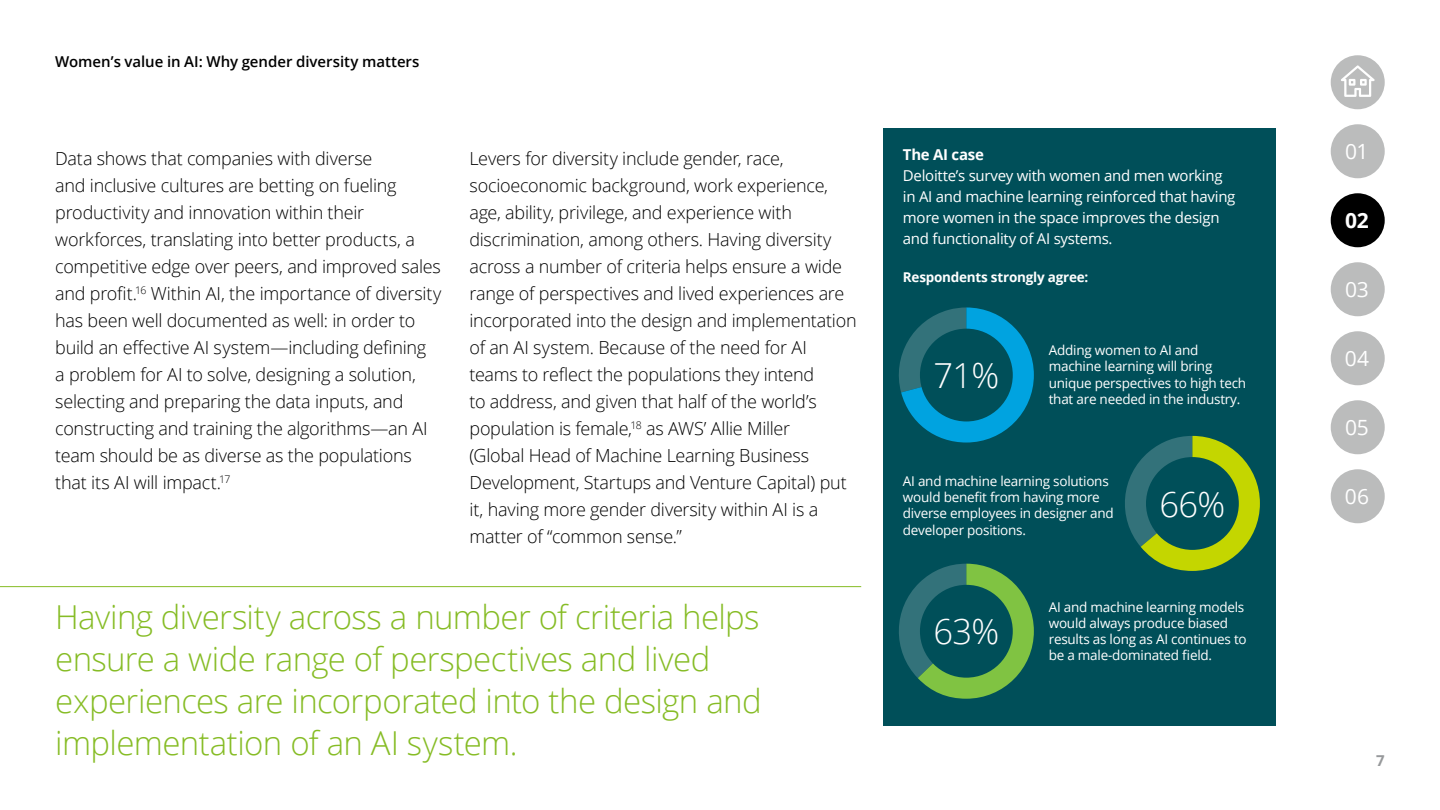
<style>
.page{position:relative;width:1440px;height:810px;background:#fff}
.page>*{position:absolute;margin:0;border:0;box-sizing:border-box;transform-origin:0 0}
.t1{font:300 34.5px "Open Sans";color:#fff}
.t2{font:300 33px/42px "Open Sans";letter-spacing:-.02em;color:#86bc25}
.t3{font:21px "Open Sans";letter-spacing:-.01em;color:#fff}
.t4{font:700 21px "Open Sans";color:#fff}
.t5{font:300 18px/27px "Open Sans";letter-spacing:-.015em;color:#000}
.t6{font:15px/21px "Open Sans";letter-spacing:-.015em;color:#fff}
.t7{font:600 15px "Open Sans";letter-spacing:-.005em;color:#000}
.t8{font:700 15px "Open Sans";letter-spacing:-.015em;color:#fff}
.t9{font:700 15px "Open Sans";color:#97999b}
.t10{font:13.5px/16.2px "Open Sans";letter-spacing:-.015em;color:#fff}
.t11{font:700 13.5px "Open Sans";letter-spacing:-.015em;color:#fff}
</style>
<div class="page">
<div style="left:1331px;top:400px;width:54px;height:54px;background:#bbbcbc;border-radius:50%"></div>
<div style="left:1331px;top:331px;width:54px;height:54px;background:#bbbcbc;border-radius:50%"></div>
<div style="left:1331px;top:262px;width:54px;height:54px;background:#bbbcbc;border-radius:50%"></div>
<div style="left:1331px;top:193px;width:54px;height:54px;background:#000;border-radius:50%"></div>
<div style="left:1331px;top:124px;width:54px;height:54px;background:#bbbcbc;border-radius:50%"></div>
<svg style="left:1331px;top:55px;width:54px;height:54px"></svg>
<div style="left:1331px;top:469px;width:54px;height:54px;background:#bbbcbc;border-radius:50%"></div>
<div style="left:883px;top:128px;width:392px;height:597px;background:#004f59"></div>
<svg style="left:899px;top:307px;width:135px;height:136px"></svg>
<div style="left:920px;top:329px;width:93px;height:92px;background:#004f59;border-radius:50%"></div>
<svg style="left:1125px;top:436px;width:135px;height:135px"></svg>
<div style="left:1146px;top:457px;width:93px;height:93px;background:#004f59;border-radius:50%"></div>
<svg style="left:899px;top:564px;width:135px;height:135px"></svg>
<div style="left:920px;top:585px;width:93px;height:93px;background:#004f59;border-radius:50%"></div>
<hr style="left:0;top:586px;width:861px;height:1px;background:#86bc25">
<p class="t7" style="left:55px;top:51px;width:366px">Women’s value in AI: Why gender diversity matters</p>
<p class="t5" style="left:55px;top:145px;width:388px">Data shows that companies with diverse<br>and inclusive cultures are betting on fueling productivity and innovation within their workforces, translating into better products, a competitive edge over peers, and improved sales and profit.<sup>16</sup> Within AI, the importance of diversity has been well documented as well: in order to build an effective AI system—including defining<br>a problem for AI to solve, designing a solution, selecting and preparing the data inputs, and constructing and training the algorithms—an AI team should be as diverse as the populations that its AI will impact.<sup>17</sup></p>
<p class="t5" style="left:469px;top:145px;width:389px">Levers for diversity include gender, race, socioeconomic background, work experience, age, ability, privilege, and experience with discrimination, among others. Having diversity across a number of criteria helps ensure a wide range of perspectives and lived experiences are incorporated into the design and implementation of an AI system. Because of the need for AI teams to reflect the populations they intend<br>to address, and given that half of the world’s population is female,<sup>18</sup> as AWS’ Allie Miller<br>(Global Head of Machine Learning Business Development, Startups and Venture Capital) put it, having more gender diversity within AI is a matter of “common sense.”</p>
<h2 class="t2" style="left:55px;top:595px;width:708px">Having diversity across a number of criteria helps ensure a wide range of perspectives and lived experiences are incorporated into the design and implementation of an AI system.</h2>
<p class="t8" style="left:903px;top:144px;width:83px">The AI case</p>
<p class="t6" style="left:903px;top:165px;width:334px">Deloitte’s survey with women and men working in AI and machine learning reinforced that having more women in the space improves the design and functionality of AI systems.</p>
<p class="t11" style="left:903px;top:267px;width:187px">Respondents strongly agree:</p>
<h1 class="t1" style="left:933px;top:352px;width:68px">71%</h1>
<p class="t10" style="left:1049px;top:342px;width:199px">Adding women to AI and machine learning will bring unique perspectives to high tech that are needed in the industry.</p>
<p class="t10" style="left:903px;top:473px;width:212px">AI and machine learning solutions would benefit from having more diverse employees in designer and developer positions.</p>
<h1 class="t1" style="left:1159px;top:480px;width:68px">66%</h1>
<h1 class="t1" style="left:933px;top:608px;width:68px">63%</h1>
<p class="t10" style="left:1049px;top:599px;width:199px">AI and machine learning models would always produce biased results as long as AI continues to be a male-dominated field.</p>
<p class="t3" style="left:1345px;top:137px;width:25px">01</p>
<p class="t4" style="left:1345px;top:206px;width:25px">02</p>
<p class="t3" style="left:1345px;top:275px;width:25px">03</p>
<p class="t3" style="left:1345px;top:344px;width:26px">04</p>
<p class="t3" style="left:1345px;top:413px;width:25px">05</p>
<p class="t3" style="left:1345px;top:482px;width:26px">06</p>
<p class="t9" style="left:1376px;top:750px;width:10px">7</p>
</div>
